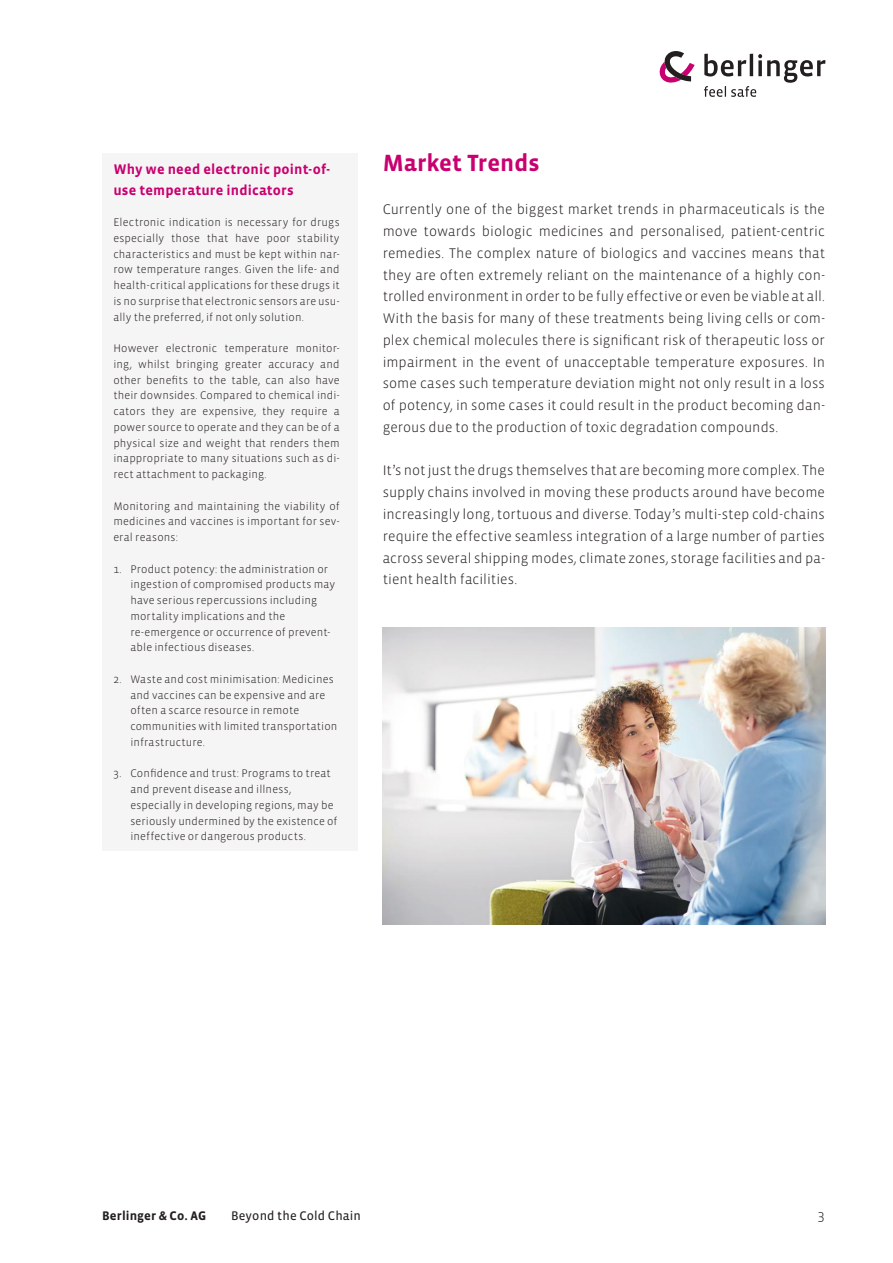
<style>
.page{position:relative;width:893px;height:1263px;background:#fff}
.page>*{position:absolute;margin:0;border:0;box-sizing:border-box;transform-origin:0 0}
.t1{font:700 24px "Vista Sans";color:#c90070}
.t2{font:300 14.25px/21.8px "Vista Sans";letter-spacing:.005em;color:#241f1f;text-align:justify}
.t3{font:700 14.25px/20.2px "Vista Sans";letter-spacing:.01em;color:#c90070}
.t4{font:12.75px "Vista Sans Reg";letter-spacing:.01em;color:#241f1f}
.t5{font:700 12.75px "Vista Sans";letter-spacing:.01em;color:#241f1f}
.t6{font:300 11.25px/15.8px "Vista Sans";letter-spacing:.015em;color:#241f1f;text-align:justify}
</style>
<div class="page">
<svg style="left:704px;top:54px;width:121px;height:43px"></svg>
<svg style="left:660px;top:51px;width:35px;height:32px"></svg>
<div style="left:102px;top:153px;width:255px;height:698px;background:#f6f5f5"></div>
<img style="left:383px;top:627px;width:442px;height:298px">
<p class="t3" style="left:113px;top:160px;width:218px">Why we need electronic point-of&shy;use temperature indicators</p>
<p class="t6" style="left:113px;top:215px;width:228px">Electronic indication is necessary for drugs especially those that have poor stability characteristics and must be kept within nar&shy;row temperature ranges. Given the life- and health-critical applications for these drugs it is no surprise that electronic sensors are usu&shy;ally the preferred, if not only solution.</p>
<p class="t6" style="left:113px;top:341px;width:228px">However electronic temperature monitor&shy;ing, whilst bringing greater accuracy and other benefits to the table, can also have their downsides. Compared to chemical indi&shy;cators they are expensive, they require a power source to operate and they can be of a physical size and weight that renders them inappropriate to many situations such as di&shy;rect attachment to packaging.</p>
<p class="t6" style="left:113px;top:498px;width:228px">Monitoring and maintaining the viability of medicines and vaccines is important for sev&shy;eral reasons:</p>
<p class="t6" style="left:130px;top:561px;width:206px;text-align:left;text-indent:-17px">1. Product potency: the administration or ingestion of compromised products may have serious repercussions including mortality implications and the re-emergence or occurrence of prevent&shy;able infectious diseases.</p>
<p class="t6" style="left:130px;top:671px;width:208px;text-align:left;text-indent:-17px">2. Waste and cost minimisation: Medicines and vaccines can be expensive and are often a scarce resource in remote communities with limited transportation infrastructure.</p>
<p class="t6" style="left:130px;top:766px;width:208px;text-align:left;text-indent:-17px">3. Confidence and trust: Programs to treat and prevent disease and illness, especially in developing regions, may be seriously undermined by the existence of ineffective or dangerous products.</p>
<h1 class="t1" style="left:383px;top:151px;width:158px">Market Trends</h1>
<p class="t2" style="left:383px;top:199px;width:444px">Currently one of the biggest market trends in pharmaceuticals is the move towards biologic medicines and personalised, patient-centric remedies. The complex nature of biologics and vaccines means that they are often extremely reliant on the maintenance of a highly con&shy;trolled environment in order to be fully effective or even be viable at all.<br>With the basis for many of these treatments being living cells or com&shy;plex chemical molecules there is significant risk of therapeutic loss or impairment in the event of unacceptable temperature exposures. In some cases such temperature deviation might not only result in a loss of potency, in some cases it could result in the product becoming dan&shy;gerous due to the production of toxic degradation compounds.</p>
<p class="t2" style="left:383px;top:460px;width:444px">It’s not just the drugs themselves that are becoming more complex. The supply chains involved in moving these products around have become increasingly long, tortuous and diverse. Today’s multi-step cold-chains require the effective seamless integration of a large number of parties across several shipping modes, climate zones, storage facilities and pa&shy;tient health facilities.</p>
<p class="t5" style="left:102px;top:1210px;width:106px">Berlinger &amp; Co. AG</p>
<p class="t4" style="left:231px;top:1210px;width:131px">Beyond the Cold Chain</p>
<p class="t2" style="left:818px;top:1205px;width:9px">3</p>
</div>
